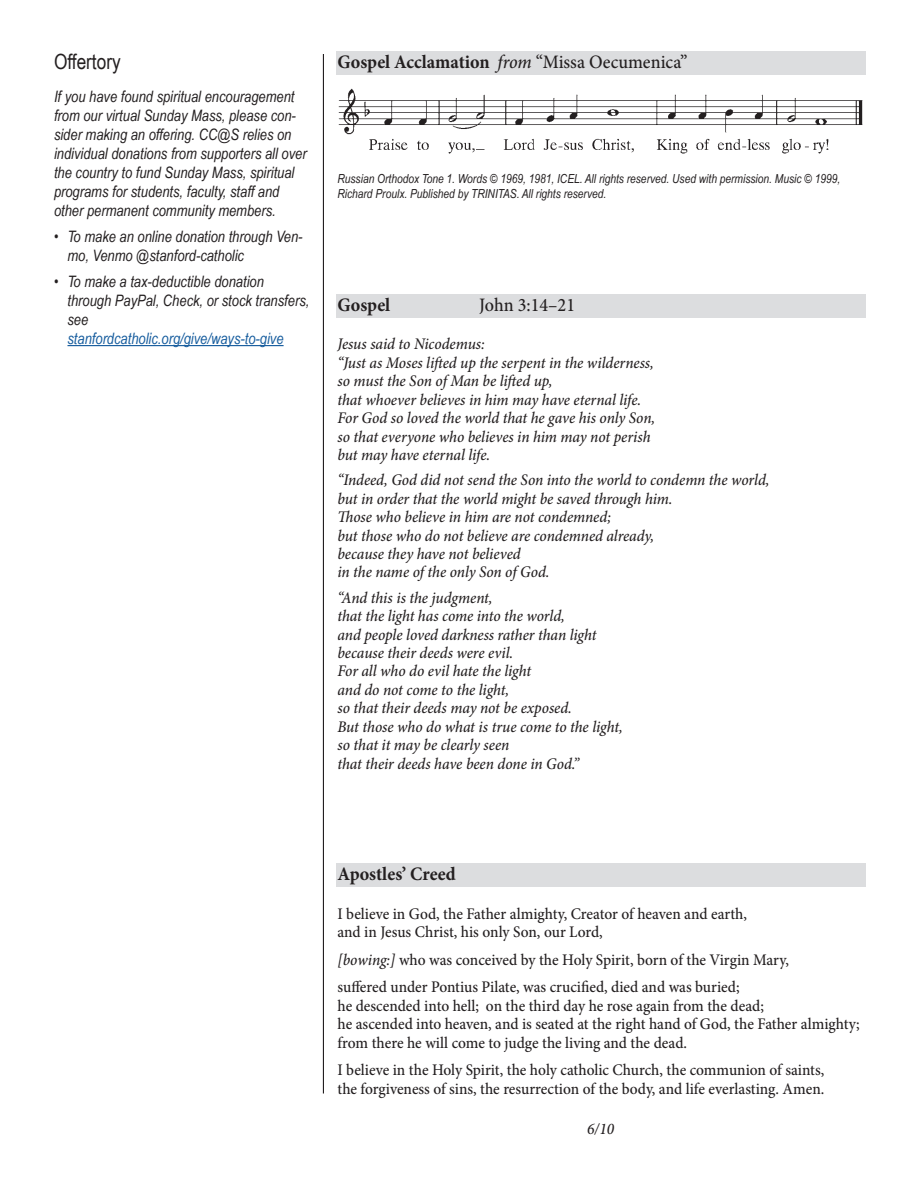
<style>
.page{position:relative;width:918px;height:1188px;background:#fff}
.page>*{position:absolute;margin:0;border:0;box-sizing:border-box;transform-origin:0 0}
.announcement_label{font:21px "Arial Narrow";color:#231f20}
.Music_Label{font:700 19.05px "Minion Pro";letter-spacing:.005em;color:#231f20;scale:.95 1}
.Music_Label-2{font:500 19.05px "Minion Pro";color:#231f20;scale:.95 1}
.reading_summary{font:italic 500 16.2px/18.5px "Minion Pro";letter-spacing:-.005em;color:#231f20;scale:.95 1}
.Lyrics{font:500 16.2px/18.5px "Minion Pro";color:#231f20;scale:.95 1}
.announcement_text_mu{font:italic 15.75px/19px "Arial Narrow";color:#231f20}
.music_credit{font:italic 12.45px/15px "Arial Narrow";color:#231f20}
.s1{color:#175d9e}
.s2{font-weight:500;font-style:italic}
.s3{font-weight:500}
.s4{font-style:italic}
</style>
<div class="page">
<hr style="left:323px;top:54px;width:1px;height:1040px;background:#231f20">
<div style="left:336px;top:863px;width:530px;height:24px;background:#dcdddf"></div>
<hr style="left:68px;top:345px;width:216px;height:1px;background:#175d9e">
<div style="left:336px;top:294px;width:530px;height:23px;background:#dcdddf"></div>
<div style="left:336px;top:51px;width:530px;height:24px;background:#dcdddf"></div>
<img style="left:338px;top:88px;width:525px;height:66px">
<p class="announcement_label" style="left:54px;top:46px;width:68px">Offertory</p>
<p class="announcement_text_mu" style="left:54px;top:86px;width:254px">If you have found spiritual encouragement from our virtual Sunday Mass, please con&shy;sider making an offering. CC@S relies on individual donations from supporters all over the country to fund Sunday Mass, spiritual programs for students, faculty, staff and other permanent community members.</p>
<p class="announcement_text_mu" style="left:68px;top:227px;width:237px;text-indent:-14px">• To make an online donation through Ven&shy;mo, Venmo @stanford-catholic</p>
<p class="announcement_text_mu" style="left:68px;top:271px;width:243px;text-indent:-14px">• To make a tax-deductible donation through PayPal, Check, or stock transfers, see<br><span class="s1">stanfordcatholic.org/give/ways-to-give</span></p>
<p class="Music_Label" style="left:338px;top:49px;width:370px">Gospel Acclamation <span class="s2">from</span> <span class="s3">“Missa Oecumenica”</span></p>
<p class="music_credit" style="left:338px;top:171px;width:504px">Russian Orthodox Tone 1. Words © 1969, 1981, ICEL. All rights reserved. Used with permission. Music © 1999,<br>Richard Proulx. Published by TRINITAS. All rights reserved.</p>
<p class="Music_Label" style="left:338px;top:291px;width:57px">Gospel</p>
<p class="Music_Label-2" style="left:479px;top:292px;width:102px">John 3:14–21</p>
<p class="reading_summary" style="left:338px;top:335px;width:336px">Jesus said to Nicodemus:<br>“Just as Moses lifted up the serpent in the wilderness, so must the Son of Man be lifted up,<br>that whoever believes in him may have eternal life.<br>For God so loved the world that he gave his only Son, so that everyone who believes in him may not perish but may have eternal life.</p>
<p class="reading_summary" style="left:338px;top:471px;width:456px">“Indeed, God did not send the Son into the world to condemn the world, but in order that the world might be saved through him.<br>Those who believe in him are not condemned;<br>but those who do not believe are condemned already,<br>because they have not believed<br>in the name of the only Son of God.</p>
<p class="reading_summary" style="left:338px;top:588px;width:302px">“And this is the judgment,<br>that the light has come into the world,<br>and people loved darkness rather than light because their deeds were evil.<br>For all who do evil hate the light<br>and do not come to the light,<br>so that their deeds may not be exposed.<br>But those who do what is true come to the light, so that it may be clearly seen<br>that their deeds have been done in God.”</p>
<p class="Music_Label" style="left:338px;top:861px;width:126px">Apostles’ Creed</p>
<p class="Lyrics" style="left:338px;top:905px;width:433px">I believe in God, the Father almighty, Creator of heaven and earth, and in Jesus Christ, his only Son, our Lord,</p>
<p class="Lyrics" style="left:338px;top:950px;width:477px"><span class="s4">[bowing:]</span> who was conceived by the Holy Spirit, born of the Virgin Mary,</p>
<p class="Lyrics" style="left:338px;top:978px;width:551px">suffered under Pontius Pilate, was crucified, died and was buried;<br>he descended into hell; on the third day he rose again from the dead;<br>he ascended into heaven, and is seated at the right hand of God, the Father almighty; from there he will come to judge the living and the dead.</p>
<p class="Lyrics" style="left:338px;top:1061px;width:514px">I believe in the Holy Spirit, the holy catholic Church, the communion of saints, the forgiveness of sins, the resurrection of the body, and life everlasting. Amen.</p>
<p class="reading_summary" style="left:587px;top:1120px;width:30px">6/10</p>
</div>
